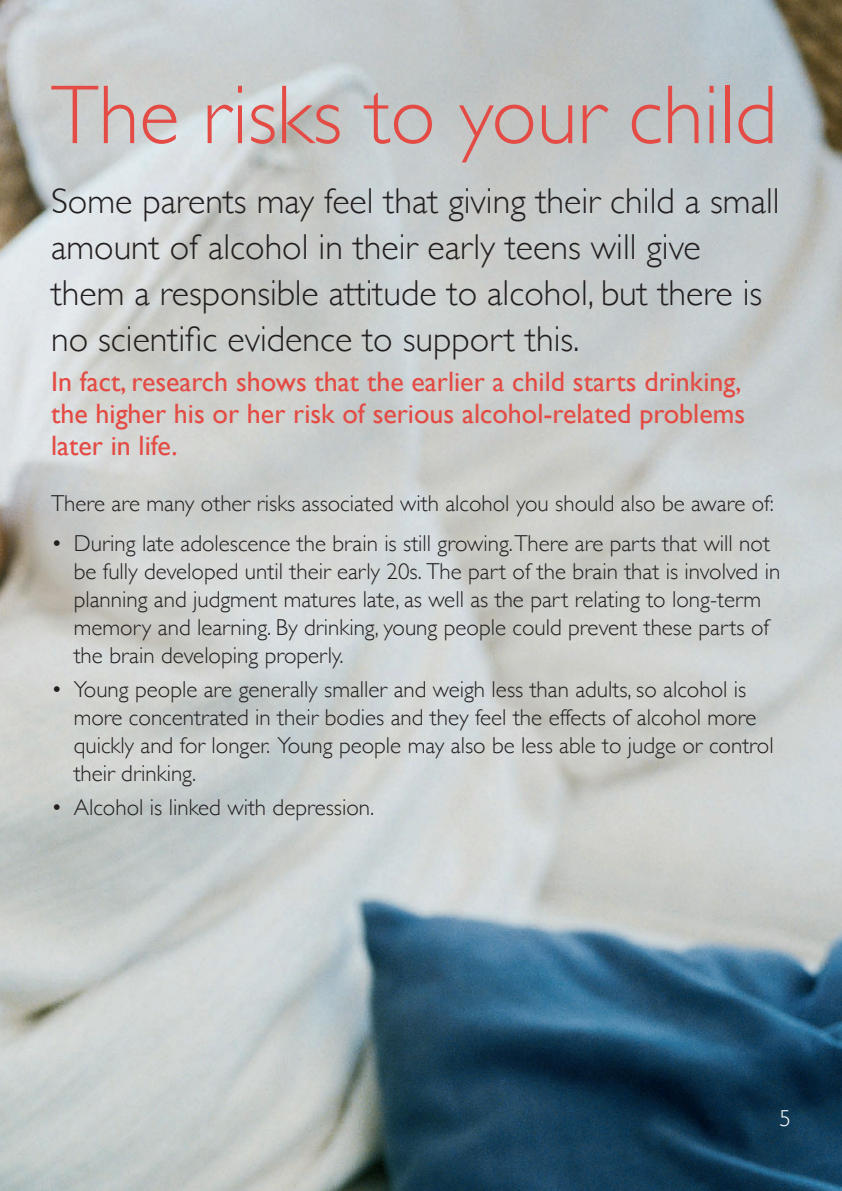
<style>
.page{position:relative;width:842px;height:1191px;background:#fff}
.page>*{position:absolute;margin:0;border:0;box-sizing:border-box;transform-origin:0 0}
.t1{font:300 84px "Gill Sans";color:#e34b44}
.t2{font:300 36px/46px "Gill Sans";color:#231f20}
.t3{font:28px/32px "Gill Sans";color:#e34b44}
.t4{font:300 23px/28px "Gill Sans";color:#231f20}
.t5{font:300 23px "Gill Sans";color:#fff}
</style>
<div class="page">
<img style="left:0;top:0;width:842px;height:1191px">
<p class="t1" style="left:51px;top:49px;width:728px">The risks to your child</p>
<p class="t2" style="left:51px;top:177px;width:730px">Some parents may feel that giving their child a small amount of alcohol in their early teens will give them a responsible attitude to alcohol, but there is no scientific evidence to support this.</p>
<p class="t3" style="left:51px;top:365px;width:696px">In fact, research shows that the earlier a child starts drinking, the higher his or her risk of serious alcohol-related problems later in life.</p>
<p class="t4" style="left:51px;top:488px;width:724px">There are many other risks associated with alcohol you should also be aware of:</p>
<p class="t4" style="left:74px;top:528px;width:708px;text-indent:-23px">• During late adolescence the brain is still growing.There are parts that will not be fully developed until their early 20s. The part of the brain that is involved in planning and judgment matures late, as well as the part relating to long-term memory and learning. By drinking, young people could prevent these parts of the brain developing properly.</p>
<p class="t4" style="left:74px;top:674px;width:701px;text-indent:-23px">• Young people are generally smaller and weigh less than adults, so alcohol is more concentrated in their bodies and they feel the effects of alcohol more quickly and for longer. Young people may also be less able to judge or control their drinking.</p>
<p class="t4" style="left:51px;top:792px;width:325px">• Alcohol is linked with depression.</p>
<p class="t5" style="left:779px;top:1100px;width:13px">5</p>
</div>
